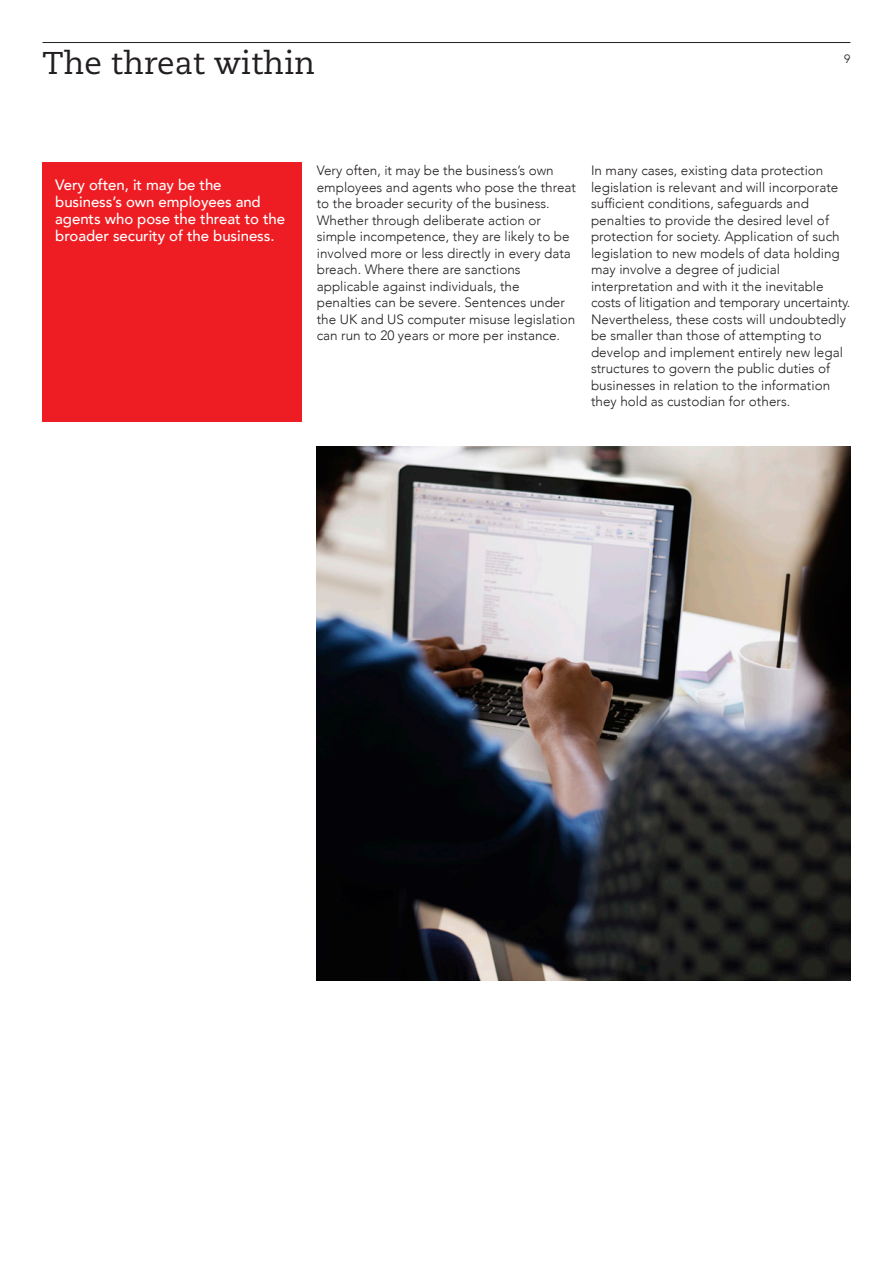
<style>
.page{position:relative;width:893px;height:1263px;background:#fff}
.page>*{position:absolute;margin:0;border:0;box-sizing:border-box;transform-origin:0 0}
.Chapter_header{font:31.5px "Caecilia";color:#231f20}
.Intro_BOX_text{font:500 15px/17.2px "Avenir";letter-spacing:-.005em;color:#fff}
.Body_text{font:300 13.5px/16.5px "Avenir";color:#231f20}
.Folio{font:300 12px "Avenir";color:#231f20}
</style>
<div class="page">
<hr style="left:43px;top:42px;width:807px;height:1px;background:#231f20">
<div style="left:43px;top:162px;width:259px;height:259px;background:#ee1d23"></div>
<img style="left:317px;top:446px;width:533px;height:534px">
<p class="Chapter_header" style="left:43px;top:45px;width:274px">The threat within</p>
<p class="Folio" style="left:844px;top:52px;width:8px">9</p>
<p class="Intro_BOX_text" style="left:55px;top:175px;width:231px">Very often, it may be the business’s own employees and agents who pose the threat to the broader security of the business.</p>
<p class="Body_text" style="left:317px;top:162px;width:261px">Very often, it may be the business’s own employees and agents who pose the threat to the broader security of the business.<br>Whether through deliberate action or simple incompetence, they are likely to be involved more or less directly in every data breach. Where there are sanctions applicable against individuals, the penalties can be severe. Sentences under the UK and US computer misuse legislation can run to 20 years or more per instance.</p>
<p class="Body_text" style="left:591px;top:162px;width:261px">In many cases, existing data protection legislation is relevant and will incorporate sufficient conditions, safeguards and penalties to provide the desired level of protection for society. Application of such legislation to new models of data holding may involve a degree of judicial interpretation and with it the inevitable costs of litigation and temporary uncertainty.<br>Nevertheless, these costs will undoubtedly be smaller than those of attempting to develop and implement entirely new legal structures to govern the public duties of businesses in relation to the information they hold as custodian for others.</p>
</div>
